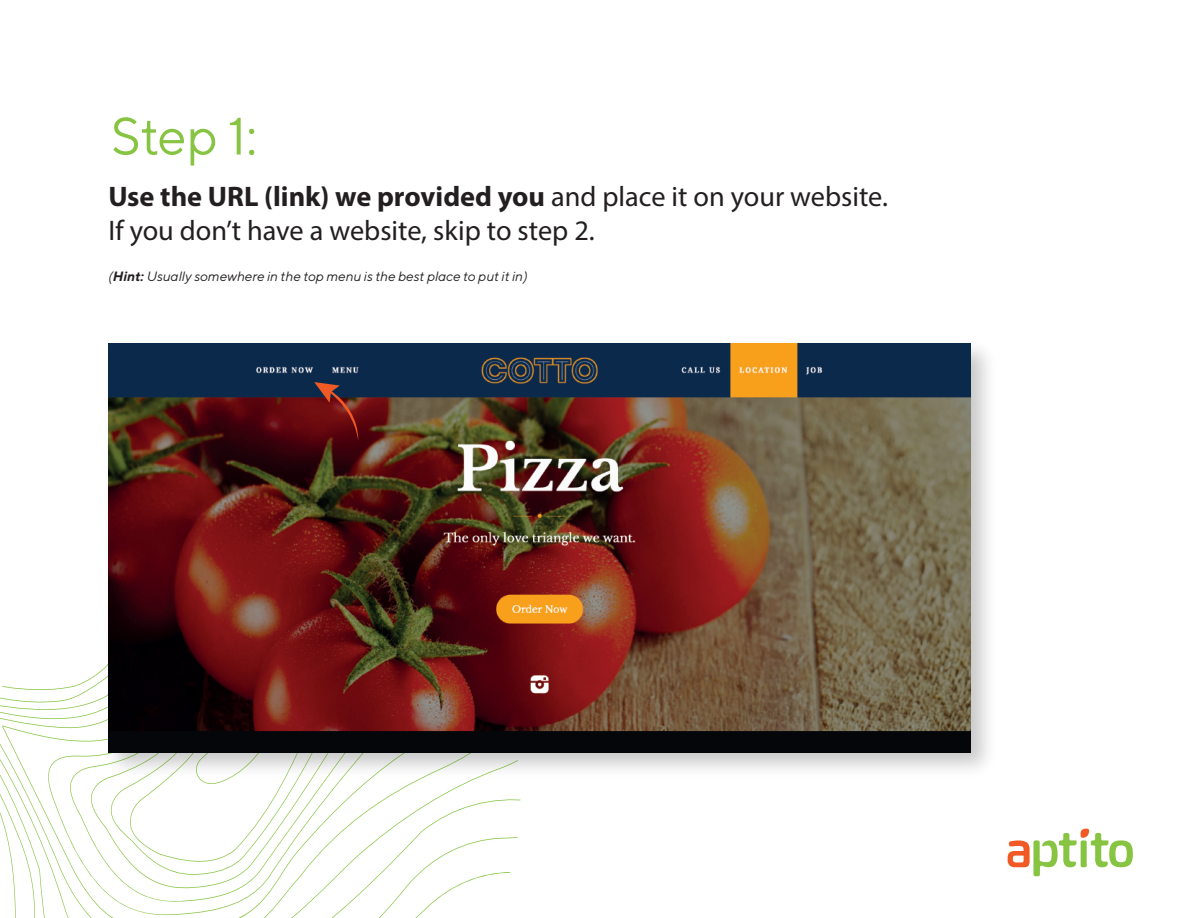
<style>
.page{position:relative;width:1188px;height:918px;background:#fff}
.page>*{position:absolute;margin:0;border:0;box-sizing:border-box;transform-origin:0 0}
.t1{font:52.5px "TT Norms";color:#86c441}
.t2{font:28.35px/34px "Myriad Pro";color:#231f20}
.t3{font:italic 13.5px "TT Norms";color:#231f20}
.s1{font-weight:700}
</style>
<div class="page">
<svg style="left:0;top:674px;width:96px;height:244px"></svg>
<svg style="left:1008px;top:829px;width:125px;height:47px"></svg>
<img style="left:96px;top:343px;width:892px;height:575px">
<img style="left:108px;top:344px;width:863px;height:409px">
<svg style="left:314px;top:382px;width:44px;height:58px"></svg>
<h1 class="t1" style="left:111px;top:104px;width:148px">Step 1:</h1>
<p class="t2" style="left:108px;top:179px;width:781px"><span class="s1">Use the URL (link) we provided you</span> and place it on your website.<br>If you don’t have a website, skip to step 2.</p>
<p class="t3" style="left:108px;top:268px;width:421px">(<span class="s1">Hint:</span> Usually somewhere in the top menu is the best place to put it in)</p>
</div>
